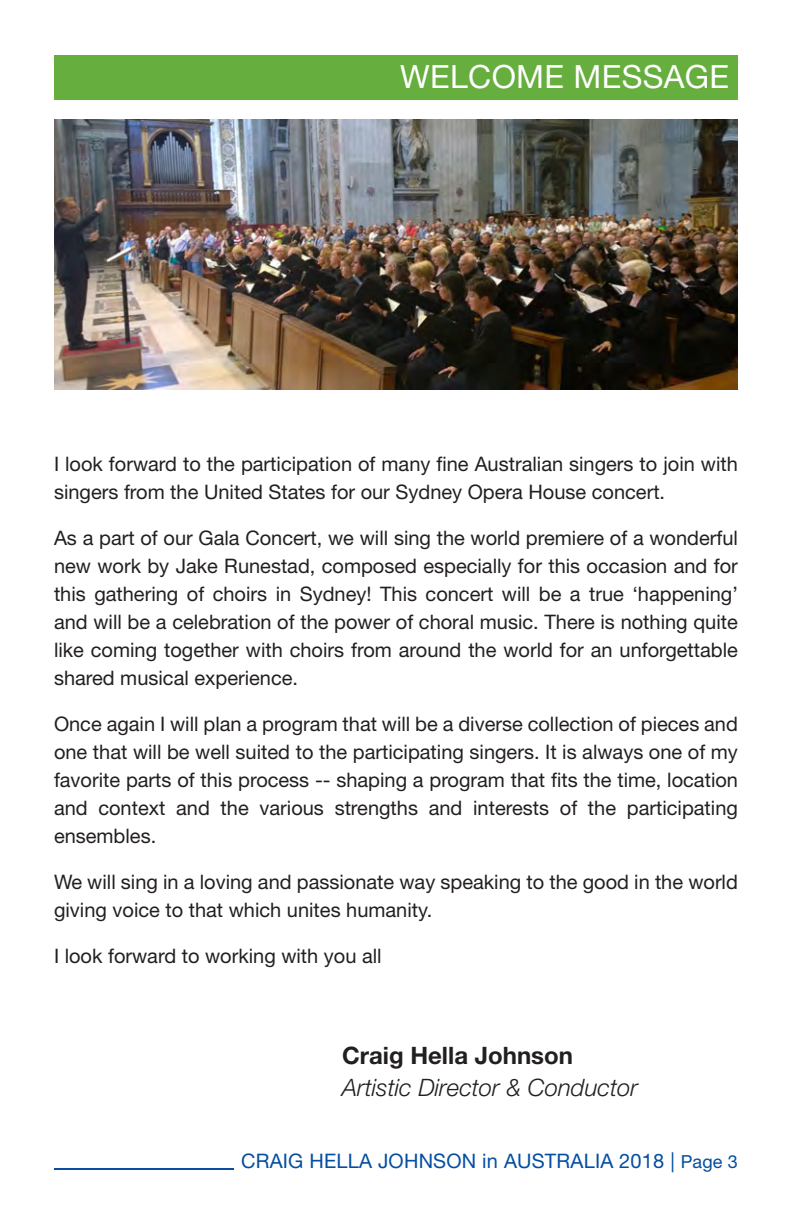
<style>
.page{position:relative;width:792px;height:1224px;background:#fff}
.page>*{position:absolute;margin:0;border:0;box-sizing:border-box;transform-origin:0 0}
.page_head{font:32px "Helvetica Neue LT Std";letter-spacing:.01em;color:#fff}
.Body_Copy{font:italic 300 24px/32px "Helvetica Neue LT Std";color:#231f20}
.Body_Copy-2{font:20px/28px "Helvetica Neue LT Std";color:#231f20}
.t1{font:20px "Helvetica Neue LT Std";letter-spacing:.01em;color:#034ea2}
.s1{font-weight:700;font-style:normal}
.s2{font-size:18px}
</style>
<div class="page">
<hr style="left:54px;top:1168px;width:180px;height:2px;background:#0d4da1">
<div style="left:54px;top:55px;width:684px;height:44px;background:#66ae3d"></div>
<img style="left:54px;top:120px;width:684px;height:270px">
<p class="page_head" style="left:400px;top:58px;width:330px">WELCOME MESSAGE</p>
<p class="Body_Copy-2" style="left:54px;top:449px;width:685px">I look forward to the participation of many fine Australian singers to join with singers from the United States for our Sydney Opera House concert.</p>
<p class="Body_Copy-2" style="left:54px;top:523px;width:686px;text-align:justify">As a part of our Gala Concert, we will sing the world premiere of a wonderful new work by Jake Runestad, composed especially for this occasion and for this gathering of choirs in Sydney! This concert will be a true ‘happening’ and will be a celebration of the power of choral music. There is nothing quite like coming together with choirs from around the world for an unforgettable shared musical experience.</p>
<p class="Body_Copy-2" style="left:54px;top:709px;width:686px;text-align:justify">Once again I will plan a program that will be a diverse collection of pieces and one that will be well suited to the participating singers. It is always one of my favorite parts of this process -- shaping a program that fits the time, location and context and the various strengths and interests of the participating ensembles.</p>
<p class="Body_Copy-2" style="left:54px;top:867px;width:685px">We will sing in a loving and passionate way speaking to the good in the world giving voice to that which unites humanity.</p>
<p class="Body_Copy-2" style="left:54px;top:941px;width:329px">I look forward to working with you all</p>
<p class="Body_Copy" style="left:342px;top:1039px;width:298px"><span class="s1">Craig Hella Johnson<br></span>Artistic Director &amp; Conductor</p>
<p class="t1" style="left:241px;top:1149px;width:498px">CRAIG HELLA JOHNSON in AUSTRALIA 2018 | <span class="s2">Page 3</span></p>
</div>
